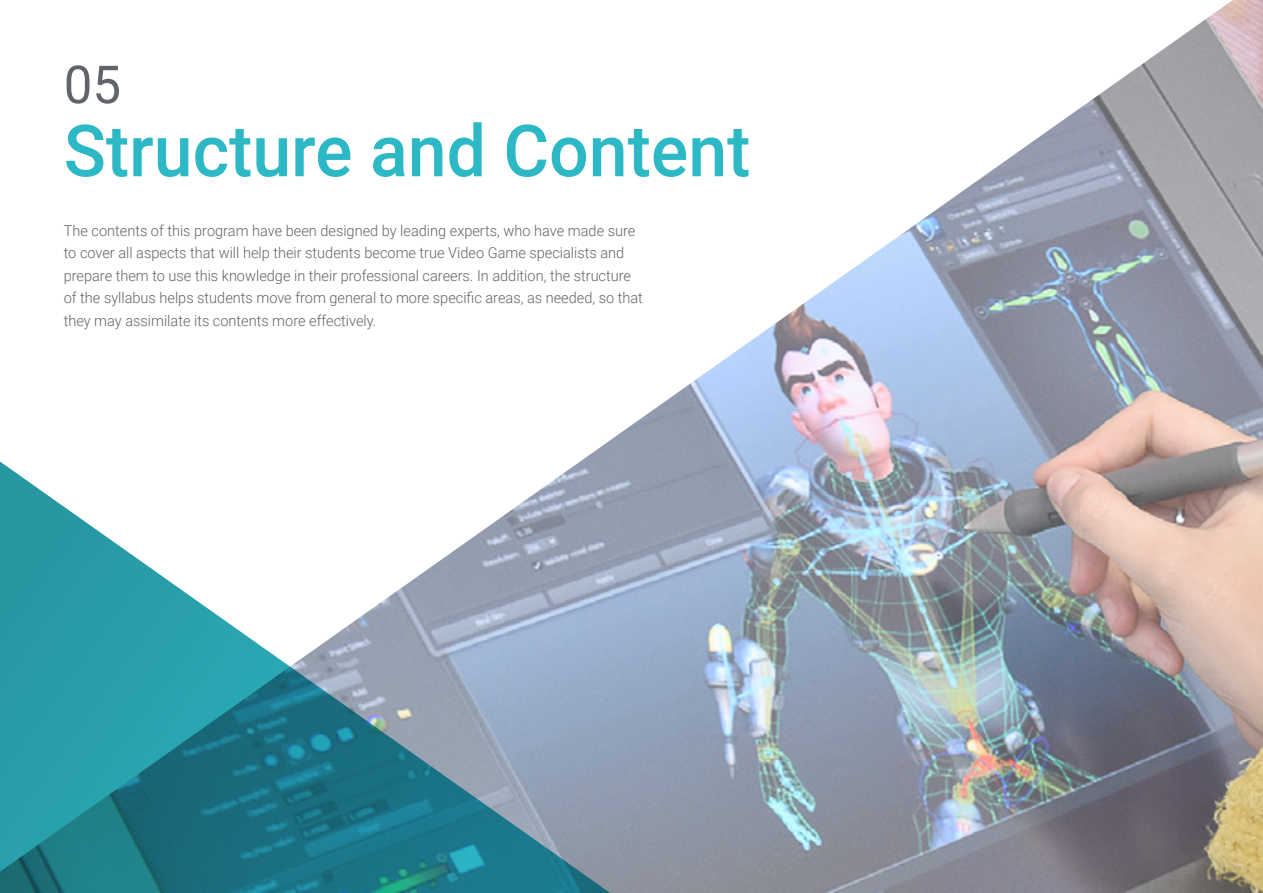
<style>
.page{position:relative;width:1263px;height:893px;background:#fff}
.page>*{position:absolute;margin:0;border:0;box-sizing:border-box;transform-origin:0 0}
.t1{font:500 72px "Roboto";color:#2db8c5}
.t2{font:52.5px "Roboto";color:#61646a}
.t3{font:300 15px/22.5px "Roboto";color:#61646a}
</style>
<div class="page">
<img style="left:602px;top:0;width:661px;height:893px">
<svg style="left:0;top:446px;width:640px;height:447px"></svg>
<h2 class="t2" style="left:64px;top:48px;width:59px">05</h2>
<h1 class="t1" style="left:64px;top:100px;width:688px">Structure and Content</h1>
<p class="t3" style="left:64px;top:218px;width:581px">The contents of this program have been designed by leading experts, who have made sure to cover all aspects that will help their students become true Video Game specialists and prepare them to use this knowledge in their professional careers. In addition, the structure of the syllabus helps students move from general to more specific areas, as needed, so that they may assimilate its contents more effectively.</p>
</div>
